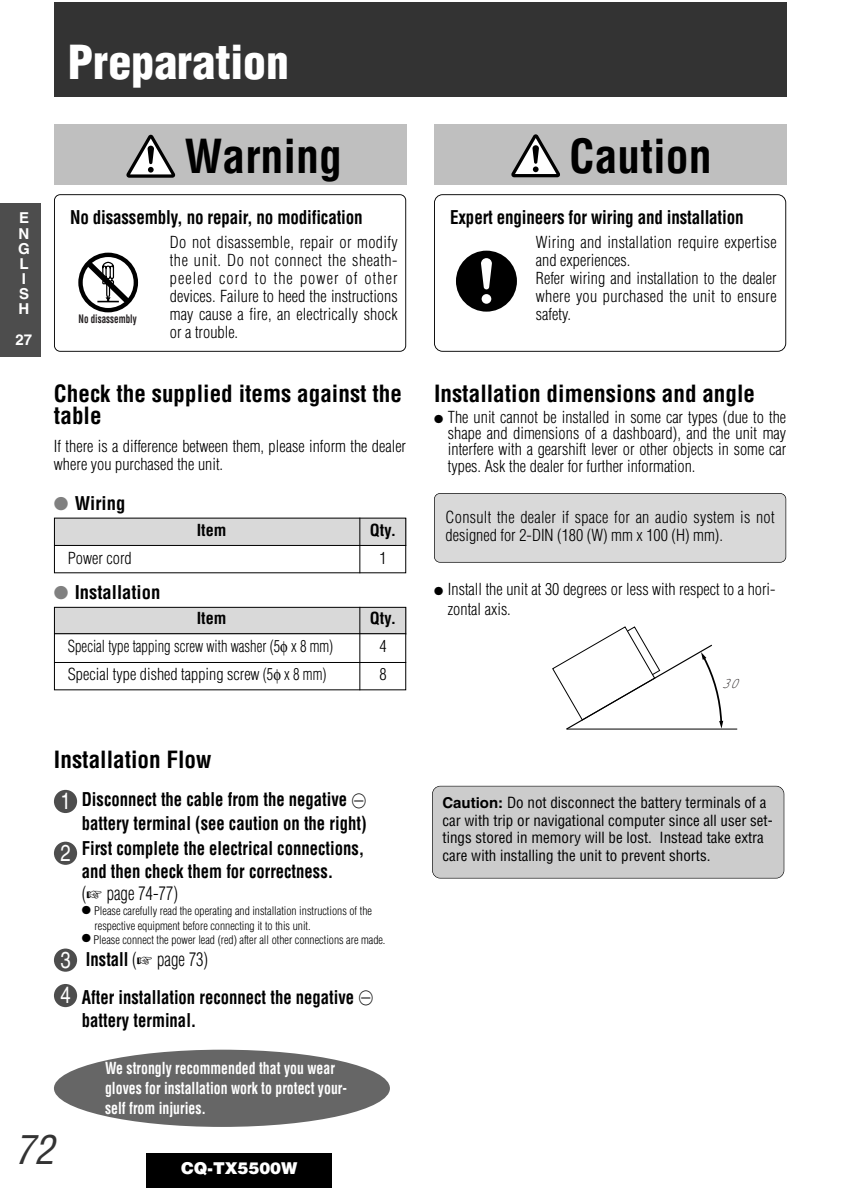
<style>
.page{position:relative;width:842px;height:1191px;background:#fff}
.page>*{position:absolute;margin:0;border:0;box-sizing:border-box;transform-origin:0 0}
.t1{font:700 condensed 45.8px "Helvetica";color:#000}
.t2{font:900 condensed 45.8px "Helvetica";color:#fff}
.t3{font:italic condensed 39.2px "Helvetica";color:#333}
.t4{font:700 condensed 23.2px/22.9px "Helvetica";color:#000}
.t5{font:23.2px "Helvetica";color:#fff;scale:.8 1}
.t6{font:700 condensed 18.5px/22.3px "Helvetica";color:#000;scale:.9 1}
.t7{font:700 condensed 18.5px "Helvetica";color:#000;scale:.92 1}
.t8{font:700 condensed 18.5px "Helvetica";color:#000}
.t9{font:900 16.3px "Helvetica";color:#fff}
.t10{font:300 condensed 16.2px/18px "Helvetica";color:#000}
.t11{font:700 condensed 16.2px/20.3px "Helvetica";color:#fff;scale:.85 1}
.t12{font:300 condensed 16.2px "Helvetica";color:#000;scale:.9 1}
.t13{font:700 condensed 16.2px "Helvetica";color:#000}
.t14{font:condensed 15px/18px "Helvetica";color:#000}
.t15{font:700 15px/15.1px "Helvetica";color:#fff}
.t16{font:italic 14.7px "Courier";color:#231f20;scale:.9 1}
.t17{font:300 condensed 11.6px/14.8px "Helvetica";color:#000}
.t18{font:700 condensed 11.4px "Helvetica";color:#231f20;scale:.78 1}
.s1{color:#808080}
.s2{font-weight:400;font-stretch:normal;font-size:23.2px;color:#fff}
.s3{font-family:"L204";font-weight:400;font-stretch:normal}
.s4{font-weight:300}
.s5{font-weight:700;font-stretch:normal}
</style>
<div class="page">
<div style="left:147px;top:1154px;width:185px;height:34px;background:#000"></div>
<div style="left:0;top:326px;width:40px;height:30px;background:#4d4d4d"></div>
<div style="left:0;top:203px;width:40px;height:123px;background:#4d4d4d"></div>
<hr style="left:567px;top:729px;width:170px;height:1px;background:#000">
<svg style="left:552px;top:626px;width:171px;height:104px"></svg>
<div style="left:54px;top:518px;width:352px;height:27px;background:#d9d9d9"></div>
<hr style="left:359px;top:518px;width:1px;height:55px;background:#000">
<hr style="left:54px;top:545px;width:352px;height:1px;background:#000">
<div style="left:434px;top:493px;width:352px;height:70px;background:#d9d9d9"></div>
<svg style="left:54px;top:194px;width:352px;height:158px"></svg>
<svg style="left:78px;top:253px;width:60px;height:59px"></svg>
<svg style="left:434px;top:194px;width:352px;height:158px"></svg>
<div style="left:434px;top:125px;width:352px;height:60px;background:#bfbfbf"></div>
<svg style="left:511px;top:134px;width:49px;height:43px"></svg>
<div style="left:456px;top:251px;width:61px;height:61px;background:#000;border-radius:50%"></div>
<div style="left:482px;top:294px;width:9px;height:10px;background:#fff;border-radius:50%"></div>
<svg style="left:481px;top:258px;width:11px;height:31px"></svg>
<div style="left:54px;top:125px;width:352px;height:60px;background:#bfbfbf"></div>
<svg style="left:126px;top:135px;width:49px;height:43px"></svg>
<div style="left:54px;top:1050px;width:336px;height:77px;background:#666;border-radius:50%"></div>
<div style="left:54px;top:790px;width:23px;height:23px;background:#4d4d4d;border-radius:50%"></div>
<div style="left:54px;top:842px;width:23px;height:23px;background:#4d4d4d;border-radius:50%"></div>
<div style="left:54px;top:949px;width:23px;height:23px;background:#4d4d4d;border-radius:50%"></div>
<div style="left:54px;top:984px;width:23px;height:23px;background:#4d4d4d;border-radius:50%"></div>
<div style="left:54px;top:607px;width:352px;height:28px;background:#d9d9d9"></div>
<div style="left:54px;top:607px;width:352px;height:83px;border:1px solid #000"></div>
<hr style="left:359px;top:607px;width:1px;height:83px;background:#000">
<hr style="left:54px;top:633px;width:352px;height:1px;background:#000">
<hr style="left:54px;top:662px;width:352px;height:1px;background:#000">
<div style="left:54px;top:3px;width:732px;height:94px;background:#333"></div>
<div style="left:432px;top:786px;width:352px;height:93px;background:#ccc"></div>
<p class="t15" style="left:18px;top:212px;width:13px">E<br>N<br>G<br>L<br>I<br>S<br>H</p>
<p class="t15" style="left:15px;top:334px;width:18px">27</p>
<h1 class="t2" style="left:68px;top:45px;width:223px">Preparation</h1>
<h1 class="t1" style="left:569px;top:139px;width:144px">Caution</h1>
<p class="t7" style="left:450px;top:210px;width:320px">Expert engineers for wiring and installation</p>
<h1 class="t1" style="left:184px;top:138px;width:159px">Warning</h1>
<p class="t7" style="left:70px;top:210px;width:319px">No disassembly, no repair, no modification</p>
<p class="t10" style="left:170px;top:235px;width:229px;text-align:justify">Do not disassemble, repair or modify the unit. Do not connect the sheath&shy;peeled cord to the power of other devices. Failure to heed the instructions may cause a fire, an electrically shock or a trouble.</p>
<p class="t10" style="left:536px;top:235px;width:242px">Wiring and installation require expertise and experiences.<br>Refer wiring and installation to the dealer where you purchased the unit to ensure safety.</p>
<p class="t18" style="left:79px;top:314px;width:76px">No disassembly</p>
<h3 class="t4" style="left:54px;top:384px;width:350px">Check the supplied items against the table</h3>
<p class="t10" style="left:54px;top:438px;width:354px">If there is a difference between them, please inform the dealer where you purchased the unit.</p>
<p class="t8" style="left:54px;top:496px;width:73px"><span class="s1">●</span> Wiring</p>
<p class="t13" style="left:197px;top:524px;width:31px">Item</p>
<p class="t13" style="left:370px;top:524px;width:28px">Qty.</p>
<p class="t10" style="left:68px;top:550px;width:65px">Power cord</p>
<p class="t10" style="left:379px;top:550px;width:9px">1</p>
<p class="t8" style="left:54px;top:585px;width:108px"><span class="s1">●</span> Installation</p>
<p class="t13" style="left:197px;top:612px;width:31px">Item</p>
<p class="t13" style="left:370px;top:612px;width:28px">Qty.</p>
<p class="t12" style="left:68px;top:640px;width:296px">Special type tapping screw with washer (5 x 8 mm)</p>
<p class="t10" style="left:379px;top:639px;width:9px">4</p>
<p class="t10" style="left:68px;top:666px;width:260px">Special type dished tapping screw (5 x 8 mm)</p>
<p class="t10" style="left:379px;top:666px;width:9px">8</p>
<h3 class="t4" style="left:434px;top:384px;width:323px">Installation dimensions and angle</h3>
<p class="t10" style="left:448px;top:410px;width:340px;line-height:16.4px;text-align:justify;text-indent:-14px">● The unit cannot be installed in some car types (due to the shape and dimensions of a dashboard), and the unit may interfere with a gearshift lever or other objects in some car types. Ask the dealer for further information.</p>
<p class="t10" style="left:446px;top:510px;width:331px">Consult the dealer if space for an audio system is not designed for 2-DIN (180 (W) mm x 100 (H) mm).</p>
<p class="t10" style="left:448px;top:580px;width:329px;line-height:20.3px;text-indent:-14px">● Install the unit at 30 degrees or less with respect to a hori&shy;zontal axis.</p>
<p class="t16" style="left:722px;top:678px;width:25px">30</p>
<h3 class="t4" style="left:54px;top:750px;width:159px">Installation Flow</h3>
<p class="t6" style="left:60px;top:790px;width:342px;line-height:23.2px;text-align:right"><span class="s2">1</span> Disconnect the cable from the negative <span class="s3">@ </span>battery terminal (see caution on the right)</p>
<h3 class="t5" style="left:60px;top:844px;width:14px">2</h3>
<p class="t6" style="left:82px;top:839px;width:316px">First complete the electrical connections, and then check them for correctness.<br><span class="s4">(</span>☞ <span class="s4">page 74-77)</span></p>
<p class="t17" style="left:95px;top:905px;width:279px;text-indent:-13px">● Please carefully read the operating and installation instructions of the respective equipment before connecting it to this unit.</p>
<p class="t17" style="left:82px;top:933px;width:305px">● Please connect the power lead (red) after all other connections are made.</p>
<p class="t6" style="left:60px;top:942px;width:349px;line-height:38px"><span class="s2">3</span> Install <span class="s4">(</span>☞ <span class="s4">page 73)<br></span><span class="s2">4</span> After installation reconnect the negative <span class="s3">@</span></p>
<p class="t6" style="left:82px;top:1011px;width:129px">battery terminal.</p>
<p class="t11" style="left:105px;top:1059px;width:286px">We strongly recommended that you wear gloves for installation work to protect your&shy;self from injuries.</p>
<p class="t14" style="left:443px;top:794px;width:332px"><span class="s5">Caution:</span> Do not disconnect the battery terminals of a car with trip or navigational computer since all user set&shy;tings stored in memory will be lost. Instead take extra care with installing the unit to prevent shorts.</p>
<h2 class="t3" style="left:15px;top:1135px;width:41px">72</h2>
<p class="t9" style="left:181px;top:1163px;width:118px">CQ-TX5500W</p>
</div>
